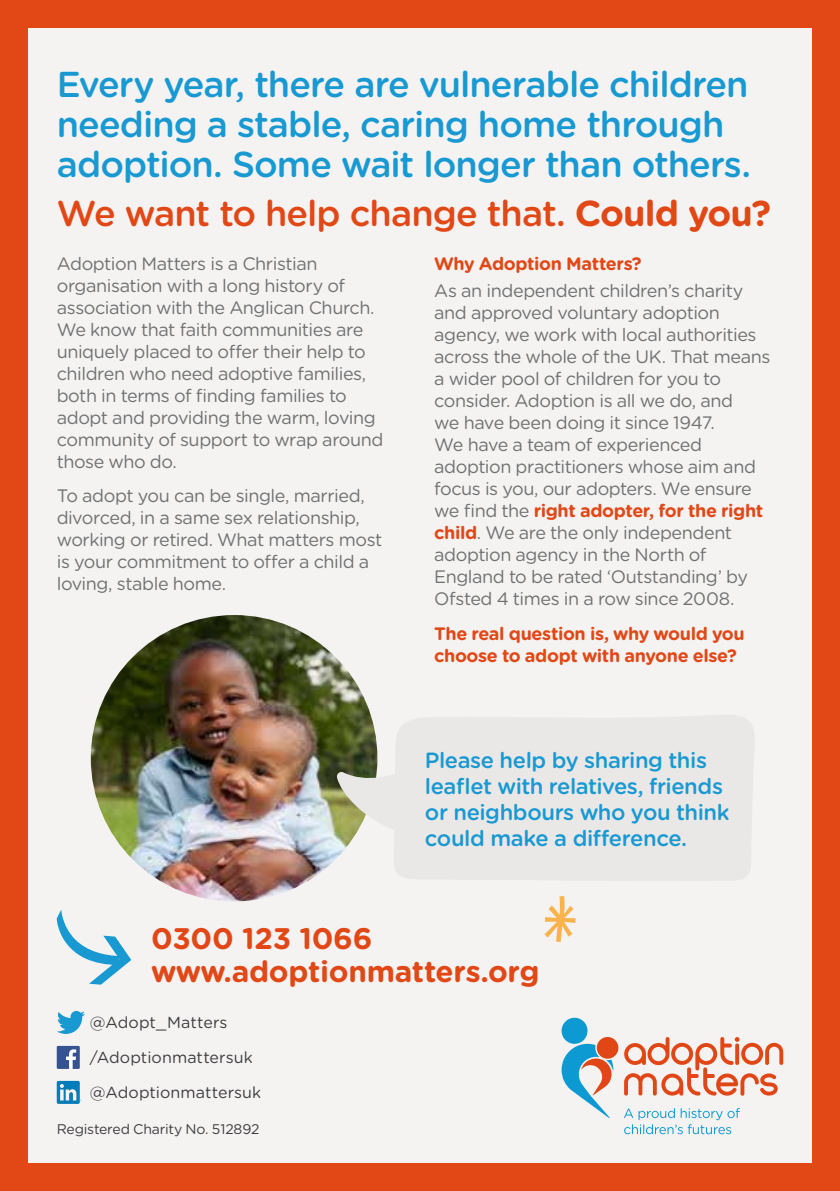
<style>
.page{position:relative;width:840px;height:1191px;background:#fff}
.page>*{position:absolute;margin:0;border:0;box-sizing:border-box;transform-origin:0 0}
.t1{font:500 36px/40.2px "Gotham Rounded";letter-spacing:-.025em;color:#1999d2}
.t2{font:500 36px "Gotham Rounded";letter-spacing:-.025em;color:#e24716}
.t3{font:700 29.8px/33.4px "Gotham Rounded";letter-spacing:-.01em;color:#e24716}
.t4{font:500 22px/26px "Gotham Rounded";letter-spacing:-.02em;color:#1999d2}
.t5{font:18px/22px "Gotham Rounded";letter-spacing:-.025em;color:#707172}
.t6{font:700 18px/22px "Gotham Rounded";letter-spacing:-.02em;color:#e24716}
.t7{font:16px/35px "Gotham Rounded";letter-spacing:.005em;color:#3e3d40}
.t8{font:14px "Gotham Rounded";letter-spacing:-.015em;color:#3e3d40}
.s1{font-weight:700}
.s2{font-weight:700;color:#e24716}
</style>
<div class="page">
<div style="left:0;top:0;width:839px;height:1191px;background:#e24716"></div>
<div style="left:28px;top:28px;width:783px;height:1134px;background:#f4f3f2"></div>
<img style="left:91px;top:615px;width:286px;height:286px;border-radius:143px">
<div style="left:394px;top:715px;width:360px;height:166px;background:#eae8e6"></div>
<svg style="left:336px;top:768px;width:76px;height:67px"></svg>
<svg style="left:57px;top:1011px;width:28px;height:23px"></svg>
<div style="left:57px;top:1046px;width:23px;height:23px;background:#365391"></div>
<svg style="left:66px;top:1049px;width:10px;height:20px"></svg>
<svg style="left:57px;top:1080px;width:25px;height:23px"></svg>
<svg style="left:544px;top:896px;width:31px;height:46px"></svg>
<svg style="left:57px;top:909px;width:74px;height:75px"></svg>
<div style="left:561px;top:1017px;width:26px;height:26px;background:#0d99d2;border-radius:50%"></div>
<svg style="left:561px;top:1043px;width:52px;height:75px"></svg>
<div style="left:596px;top:1037px;width:22px;height:21px;background:#e14716;border-radius:50%"></div>
<svg style="left:624px;top:1037px;width:158px;height:58px"></svg>
<svg style="left:624px;top:1108px;width:115px;height:26px"></svg>
<h1 class="t1" style="left:57px;top:62px;width:695px">Every year, there are vulnerable children needing a stable, caring home through adoption. Some wait longer than others.</h1>
<h1 class="t2" style="left:57px;top:188px;width:715px">We want to help change that. <span class="s1">Could you?</span></h1>
<p class="t5" style="left:57px;top:251px;width:328px">Adoption Matters is a Christian organisation with a long history of association with the Anglican Church.<br>We know that faith communities are uniquely placed to offer their help to children who need adoptive families, both in terms of finding families to adopt and providing the warm, loving community of support to wrap around those who do.</p>
<p class="t5" style="left:57px;top:484px;width:327px">To adopt you can be single, married, divorced, in a same sex relationship, working or retired. What matters most is your commitment to offer a child a loving, stable home.</p>
<p class="t6" style="left:434px;top:251px;width:209px">Why Adoption Matters?</p>
<p class="t5" style="left:434px;top:279px;width:337px">As an independent children’s charity and approved voluntary adoption agency, we work with local authorities across the whole of the UK. That means a wider pool of children for you to consider. Adoption is all we do, and<br>we have been doing it since 1947.<br>We have a team of experienced adoption practitioners whose aim and focus is you, our adopters. We ensure we find the <span class="s2">right adopter, for the right child</span>. We are the only independent adoption agency in the North of England to be rated ‘Outstanding’ by Ofsted 4 times in a row since 2008.</p>
<p class="t6" style="left:434px;top:622px;width:312px">The real question is, why would you choose to adopt with anyone else?</p>
<p class="t4" style="left:424px;top:746px;width:306px">Please help by sharing this leaflet with relatives, friends or neighbours who you think could make a difference.</p>
<h2 class="t3" style="left:151px;top:920px;width:389px">0300 123 1066 www.adoptionmatters.org</h2>
<p class="t7" style="left:90px;top:1004px;width:173px">@Adopt_Matters /Adoptionmattersuk @Adoptionmattersuk</p>
<p class="t8" style="left:57px;top:1119px;width:204px">Registered Charity No. 512892</p>
</div>
